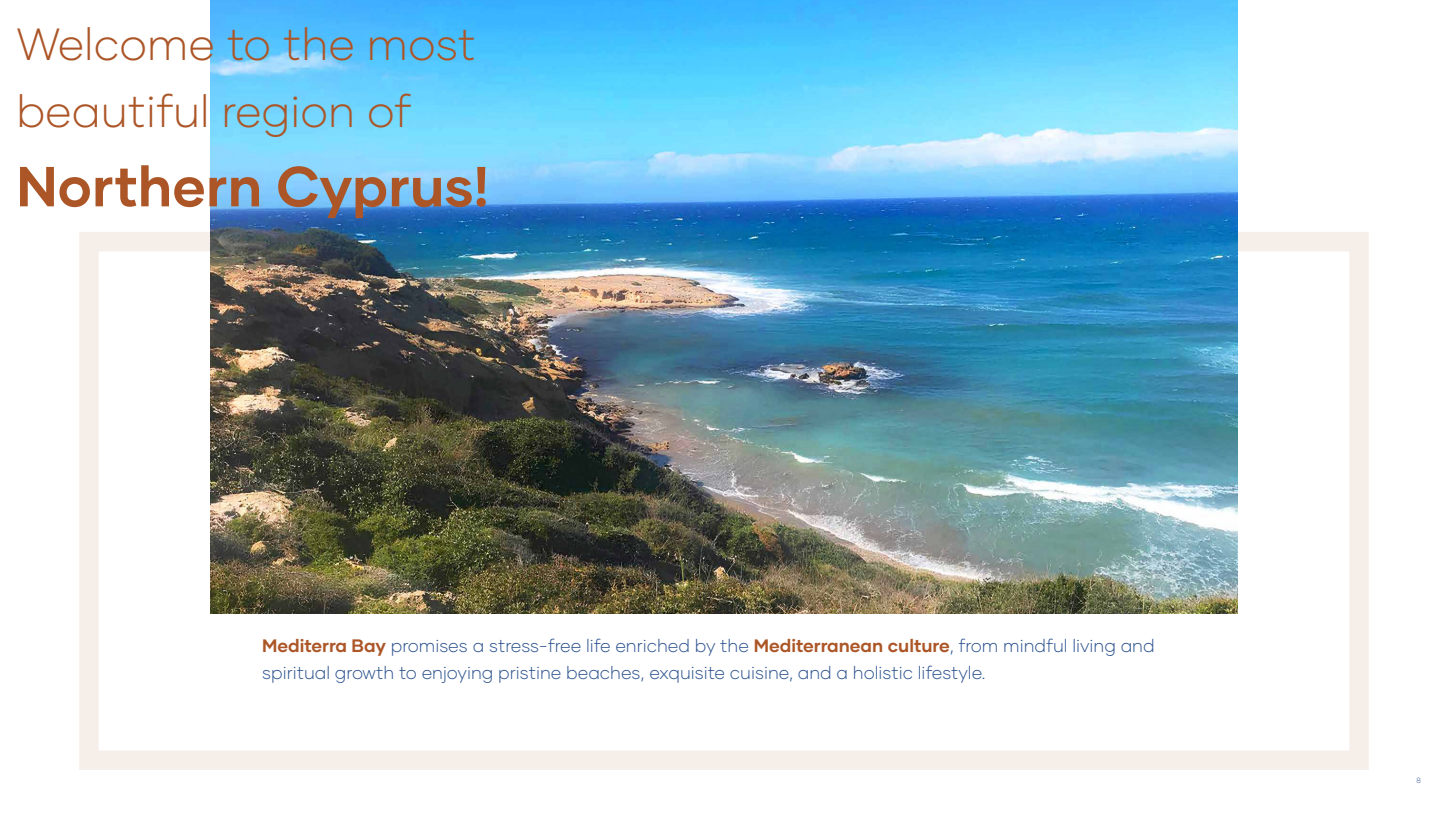
<style>
.page{position:relative;width:1448px;height:815px;background:#fff}
.page>*{position:absolute;margin:0;border:0;box-sizing:border-box;transform-origin:0 0}
.t1{font:700 56.25px "Gilmer";color:#ac5628}
.t2{font:300 45px/67.5px "Gilmer";color:#ac5628}
.t3{font:300 18px/27px "Gilmer";color:#2a518d}
.t4{font:300 7.5px "Gilmer";color:#2a518d}
.s1{font-weight:700;color:#ac5628}
.s2{font-weight:700;color:#ac5627}
</style>
<div class="page">
<img style="left:210px;top:0;width:1028px;height:613px">
<h2 class="t2" style="left:16px;top:10px;width:461px">Welcome to the most beautiful region of</h2>
<h1 class="t1" style="left:16px;top:151px;width:474px">Northern Cyprus!</h1>
<p class="t3" style="left:262px;top:632px;width:894px"><span class="s1">Mediterra Bay</span> promises a stress-free life enriched by the <span class="s2">Mediterranean culture</span>, from mindful living and spiritual growth to enjoying pristine beaches, exquisite cuisine, and a holistic lifestyle.</p>
<p class="t4" style="left:1416px;top:776px;width:6px">8</p>
</div>
